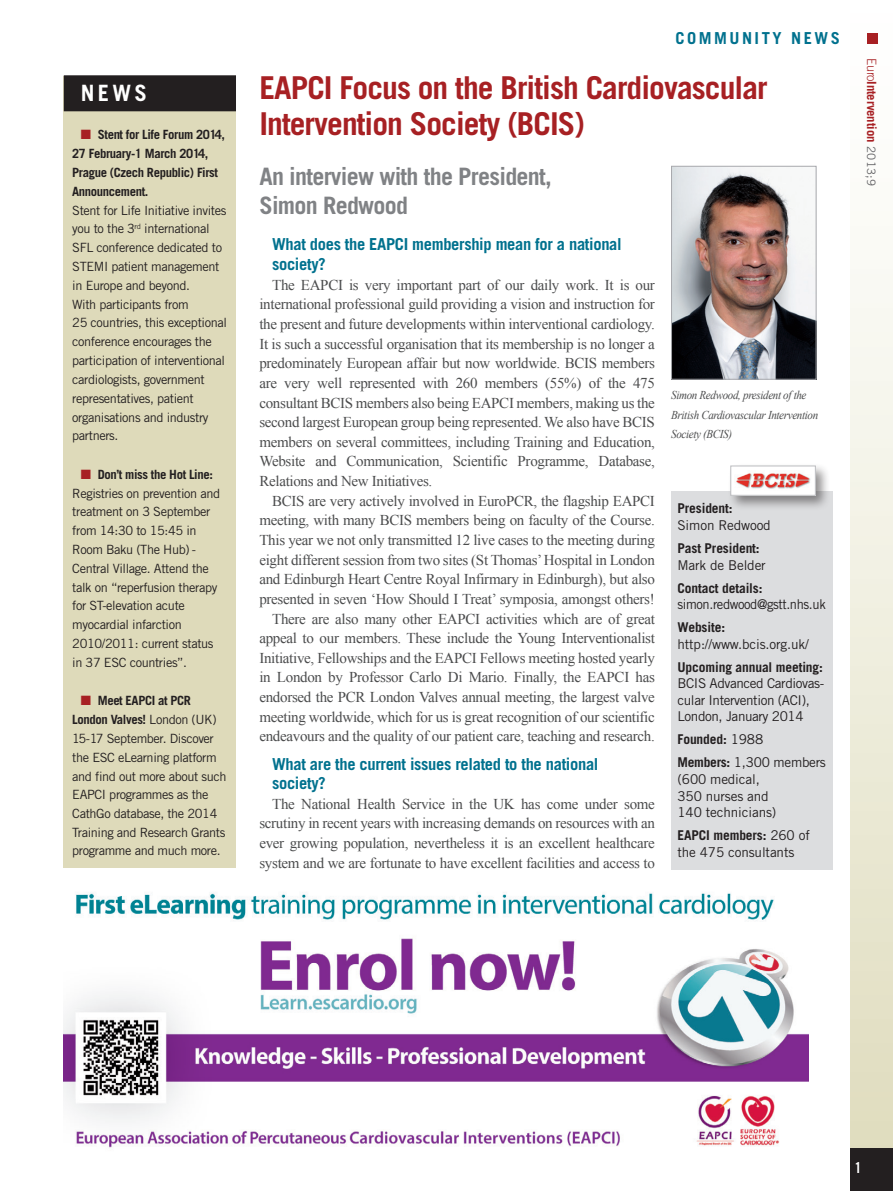
<style>
.page{position:relative;width:893px;height:1191px;background:#fff}
.page>*{position:absolute;margin:0;border:0;box-sizing:border-box;transform-origin:0 0}
.focus_title{font:700 31.5px/36px "Trade Gothic LT Std";letter-spacing:-.03em;color:#a72023}
.focus_person{font:700 24px/28.5px "Trade Gothic LT Std";letter-spacing:-.03em;color:#808285}
.news_title{font:700 22.5px "Trade Gothic LT Std";color:#fff}
.focus_subtitle{font:700 16.5px/19.6px "Trade Gothic LT Std";letter-spacing:-.02em;color:#00718e}
.chapitre_tetiere{font:700 16.5px "Trade Gothic LT Std";letter-spacing:.15em;color:#00718e}
.focus_texte{font:15px/19.6px "Times New Roman";letter-spacing:-.02em;color:#4b4c4d;text-align:justify}
.t1{font:15px "Trade Gothic LT Std Bd Cn 20";color:#fff}
.t2{font:13.5px/16.6px "Trade Gothic LT Std";letter-spacing:-.02em;color:#231f20}
.t3{font:13.5px/16.6px "Trade Gothic LT Std";letter-spacing:-.02em;color:#231f20;scale:.96 1}
.t4{font:700 13.5px/16.6px "Trade Gothic LT Std";letter-spacing:-.01em;color:#231f20}
.t5{font:12.75px/18.8px "Trade Gothic LT Std";letter-spacing:-.03em;color:#231f20}
.t6{font:700 12.75px "Trade Gothic LT Std";letter-spacing:-.01em;color:#a72023}
.focus_texte-2{font:italic 12px/19.5px "Times New Roman";letter-spacing:-.03em;color:#4b4c4d;scale:.92 1}
.s1{color:#a72023}
.s2{font-weight:700}
.s3{font-weight:400}
.s4{font-weight:300}
.s5{font-weight:400;font-size:11.7px;color:#636366}
</style>
<div class="page">
<div style="left:850px;top:0;width:43px;height:1191px;background:linear-gradient(to bottom,#fff,#dfdcbd)"></div>
<div style="left:850px;top:1148px;width:43px;height:43px;background:#231f20"></div>
<div style="left:867px;top:34px;width:11px;height:10px;background:#a72023"></div>
<div style="left:64px;top:77px;width:172px;height:790px;background:#dedaba"></div>
<div style="left:64px;top:75px;width:172px;height:36px;background:#231f20"></div>
<img style="left:64px;top:892px;width:744px;height:256px">
<div style="left:671px;top:491px;width:162px;height:378px;background:#dcdddf"></div>
<img style="left:673px;top:168px;width:141px;height:209px">
<div style="left:671px;top:166px;width:145px;height:213px;border:1px solid #a8a9ad"></div>
<div style="left:728px;top:463px;width:103px;height:48px;background:#231f20;opacity:.5"></div>
<div style="left:731px;top:466px;width:84px;height:29px;background:#fff"></div>
<img style="left:736px;top:473px;width:75px;height:16px">
<div style="left:730px;top:466px;width:86px;height:29px;border:1px solid #bcbdc0"></div>
<p class="news_title" style="left:81px;top:79px;width:68px">NEWS</p>
<p class="t5" style="left:72px;top:125px;width:156px;text-indent:9px"><span class="s1">■</span> <span class="s2">Stent for Life Forum 2014,<br>27 February-1 March 2014,<br>Prague (Czech Republic) First<br>Announcement.<br></span>Stent for Life Initiative invites you to the 3<sup>rd</sup> international<br>SFL conference dedicated to<br>STEMI patient management in Europe and beyond.<br>With participants from<br>25 countries, this exceptional conference encourages the participation of interventional cardiologists, government representatives, patient organisations and industry partners.</p>
<p class="t5" style="left:72px;top:464px;width:149px;text-indent:9px"><span class="s1">■</span> <span class="s2">Don’t miss the Hot Line:<br></span>Registries on prevention and treatment on 3 September from 14:30 to 15:45 in<br>Room Baku (The Hub) -<br>Central Village. Attend the talk on “reperfusion therapy for ST-elevation acute myocardial infarction<br>2010/2011: current status in 37 ESC countries”.</p>
<p class="t5" style="left:72px;top:691px;width:156px;text-indent:9px"><span class="s1">■</span> <span class="s2">Meet EAPCI at PCR<br>London Valves!</span> London (UK)<br>15-17 September. Discover the ESC eLearning platform and find out more about such<br>EAPCI programmes as the<br>CathGo database, the 2014<br>Training and Research Grants programme and much more.</p>
<p class="chapitre_tetiere" style="left:676px;top:28px;width:166px">COMMUNITY NEWS</p>
<p class="focus_title" style="left:259px;top:70px;width:510px">EAPCI Focus on the British Cardiovascular<br>Intervention Society (BCIS)</p>
<p class="focus_person" style="left:259px;top:162px;width:294px">An interview with the President,<br>Simon Redwood</p>
<p class="focus_subtitle" style="left:272px;top:234px;width:351px">What does the EAPCI membership mean for a national society?</p>
<p class="focus_texte" style="left:259px;top:274px;width:397px;text-indent:13px">The EAPCI is very important part of our daily work. It is our international professional guild providing a vision and instruction for the present and future developments within interventional cardiology.<br>It is such a successful organisation that its membership is no longer a predominately European affair but now worldwide. BCIS members are very well represented with 260 members (55%) of the 475 consultant BCIS members also being EAPCI members, making us the second largest European group being represented. We also have BCIS members on several committees, including Training and Education, Website and Communication, Scientific Programme, Database, Relations and New Initiatives.</p>
<p class="focus_texte" style="left:259px;top:490px;width:397px;text-indent:13px">BCIS are very actively involved in EuroPCR, the flagship EAPCI meeting, with many BCIS members being on faculty of the Course.<br>This year we not only transmitted 12 live cases to the meeting during eight different session from two sites (St Thomas’ Hospital in London and Edinburgh Heart Centre Royal Infirmary in Edinburgh), but also presented in seven ‘How Should I Treat’ symposia, amongst others!</p>
<p class="focus_texte" style="left:259px;top:608px;width:397px;text-indent:13px">There are also many other EAPCI activities which are of great appeal to our members. These include the Young Interventionalist Initiative, Fellowships and the EAPCI Fellows meeting hosted yearly in London by Professor Carlo Di Mario. Finally, the EAPCI has endorsed the PCR London Valves annual meeting, the largest valve meeting worldwide, which for us is great recognition of our scientific endeavours and the quality of our patient care, teaching and research.</p>
<p class="focus_subtitle" style="left:272px;top:753px;width:328px">What are the current issues related to the national society?</p>
<p class="focus_texte" style="left:259px;top:793px;width:397px;text-indent:13px">The National Health Service in the UK has come under some scrutiny in recent years with increasing demands on resources with an ever growing population, nevertheless it is an excellent healthcare system and we are fortunate to have excellent facilities and access to</p>
<p class="focus_texte-2" style="left:671px;top:385px;width:161px">Simon Redwood, president of the<br>British Cardiovascular Intervention<br>Society (BCIS)</p>
<p class="t2" style="left:677px;top:500px;width:95px"><span class="s2">President:<br></span>Simon Redwood</p>
<p class="t4" style="left:677px;top:539px;width:90px">Past President:<br><span class="s3">Mark de Belder</span></p>
<p class="t3" style="left:677px;top:579px;width:156px"><span class="s2">Contact details: </span>simon.redwood@gstt.nhs.uk</p>
<p class="t2" style="left:677px;top:619px;width:133px"><span class="s2">Website: </span>http://www.bcis.org.uk/</p>
<p class="t2" style="left:677px;top:658px;width:148px"><span class="s2">Upcoming annual meeting:<br></span>BCIS Advanced Cardiovas&shy;cular Intervention (ACI),<br>London, January 2014</p>
<p class="t4" style="left:677px;top:731px;width:87px">Founded: <span class="s3">1988</span></p>
<p class="t2" style="left:677px;top:754px;width:150px"><span class="s2">Members:</span> 1,300 members (600 medical,<br>350 nurses and<br>140 technicians)</p>
<p class="t2" style="left:677px;top:827px;width:134px"><span class="s2">EAPCI members:</span> 260 of the 475 consultants</p>
<p class="t6" style="left:879px;top:58px;width:129px;rotate:90deg"><span class="s4">Euro</span>Intervention <span class="s5">2013;9</span></p>
<p class="t1" style="left:855px;top:1158px;width:8px">1</p>
</div>
